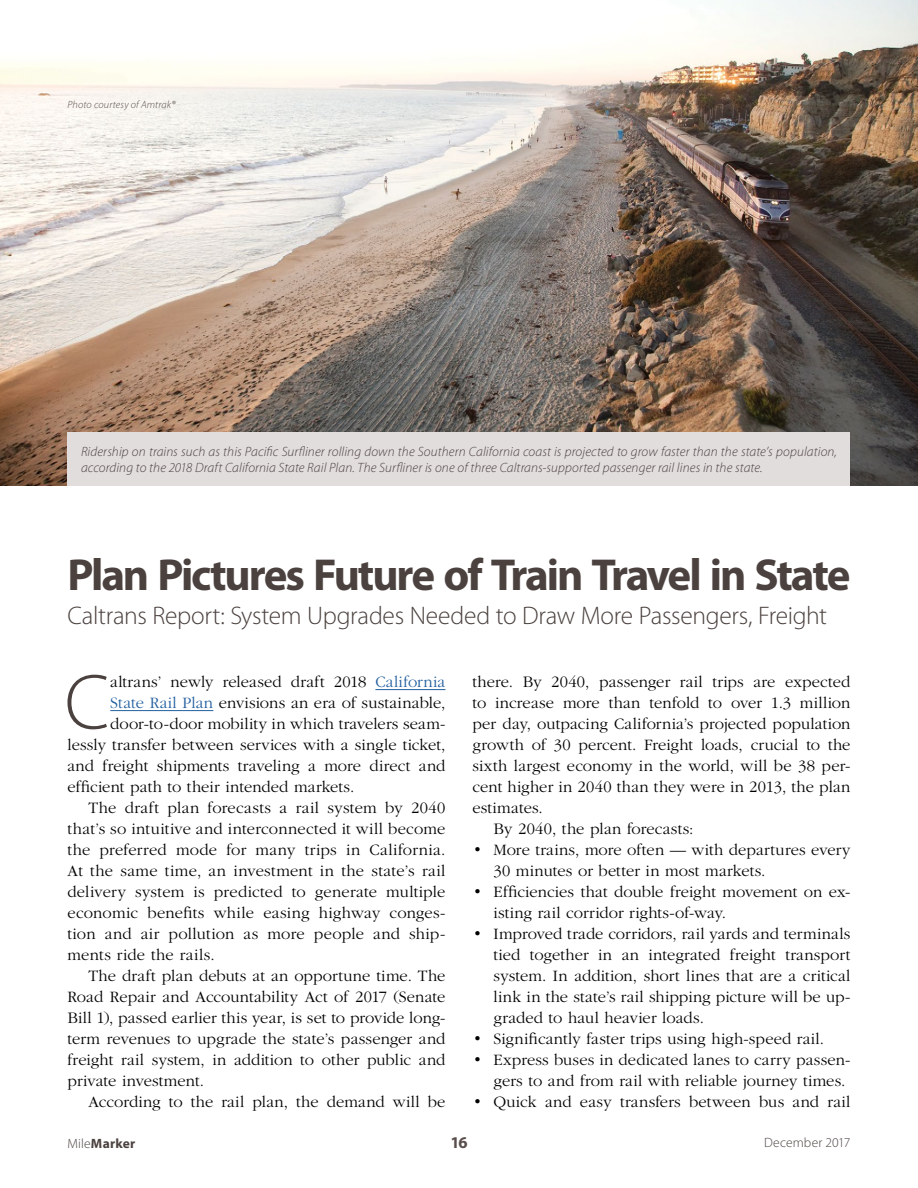
<style>
.page{position:relative;width:918px;height:1188px;background:#fff}
.page>*{position:absolute;margin:0;border:0;box-sizing:border-box;transform-origin:0 0}
.body__first_paragrap{font:300 78.75px "Myriad Pro";color:#4b423f}
.Story_Headers{font:700 45px "Myriad Pro";letter-spacing:-.045em;color:#4b423f}
.Deck{font:300 25.5px "Myriad Pro";letter-spacing:-.01em;color:#4b423f}
.body{font:300 16.5px/21px "ITC Garamond Std";letter-spacing:.01em;color:#000;text-align:justify}
.body__first_paragrap-2{font:300 16.5px "ITC Garamond Std";letter-spacing:.005em;color:#000}
.body__first_paragrap-3{font:300 16.5px "ITC Garamond Std";letter-spacing:.015em;color:#215e9e}
.t1{font:700 16.5px "Myriad Pro";color:#594e4b}
.t2{font:italic 300 13.5px/16.5px "Myriad Pro";letter-spacing:.005em;color:#4b423f}
.t3{font:300 13.5px "Myriad Pro";letter-spacing:.01em;color:#4b423f}
.t4{font:700 13.5px "Myriad Pro";letter-spacing:.02em;color:#4b423f}
.t5{font:italic 300 10.5px "Myriad Pro";letter-spacing:.015em;color:#594e4b}
.s1{color:#215e9e}
.s2{font-weight:300}
</style>
<div class="page">
<hr style="left:375px;top:689px;width:70px;height:1px;background:#215e9e">
<hr style="left:110px;top:710px;width:103px;height:1px;background:#215e9e">
<img style="left:0;top:0;width:918px;height:486px">
<div style="left:68px;top:432px;width:782px;height:54px;background:#e1dddc"></div>
<p class="t5" style="left:68px;top:99px;width:109px">Photo courtesy of Amtrak®</p>
<p class="t2" style="left:81px;top:444px;width:758px">Ridership on trains such as this Pacific Surfliner rolling down the Southern California coast is projected to grow faster than the state’s population, according to the 2018 Draft California State Rail Plan. The Surfliner is one of three Caltrans-supported passenger rail lines in the state.</p>
<p class="Story_Headers" style="left:68px;top:549px;width:785px">Plan Pictures Future of Train Travel in State</p>
<p class="Deck" style="left:68px;top:601px;width:761px">Caltrans Report: System Upgrades Needed to Draw More Passengers, Freight</p>
<p class="body__first_paragrap" style="left:65px;top:659px;width:46px">C</p>
<p class="body__first_paragrap-2" style="left:110px;top:673px;width:257px">altrans’ newly released draft 2018</p>
<p class="body__first_paragrap-3" style="left:375px;top:673px;width:72px">California</p>
<p class="body__first_paragrap-2" style="left:110px;top:694px;width:337px"><span class="s1">State Rail Plan</span> envisions an era of sustainable,</p>
<p class="body__first_paragrap-2" style="left:110px;top:715px;width:337px">door-to-door mobility in which travelers seam-</p>
<p class="body__first_paragrap-2" style="left:68px;top:736px;width:380px">lessly transfer between services with a single ticket,</p>
<p class="body__first_paragrap-2" style="left:68px;top:757px;width:379px">and freight shipments traveling a more direct and</p>
<p class="body__first_paragrap-2" style="left:68px;top:778px;width:288px">efficient path to their intended markets.</p>
<p class="body" style="left:68px;top:797px;width:380px;text-indent:21px">The draft plan forecasts a rail system by 2040 that’s so intuitive and interconnected it will become the preferred mode for many trips in California.<br>At the same time, an investment in the state’s rail delivery system is predicted to generate multiple economic benefits while easing highway conges&shy;tion and air pollution as more people and ship&shy;ments ride the rails.</p>
<p class="body" style="left:68px;top:965px;width:380px;text-indent:21px">The draft plan debuts at an opportune time. The Road Repair and Accountability Act of 2017 (Senate Bill 1), passed earlier this year, is set to provide long&shy;term revenues to upgrade the state’s passenger and freight rail system, in addition to other public and private investment.</p>
<p class="body" style="left:89px;top:1091px;width:358px">According to the rail plan, the demand will be</p>
<p class="body" style="left:472px;top:671px;width:380px">there. By 2040, passenger rail trips are expected to increase more than tenfold to over 1.3 million per day, outpacing California’s projected population growth of 30 percent. Freight loads, crucial to the sixth largest economy in the world, will be 38 per&shy;cent higher in 2040 than they were in 2013, the plan estimates.</p>
<p class="body" style="left:494px;top:818px;width:201px">By 2040, the plan forecasts:</p>
<p class="body" style="left:493px;top:839px;width:358px;text-indent:-21px">• More trains, more often — with departures every<br>30 minutes or better in most markets.</p>
<p class="body" style="left:493px;top:881px;width:359px;text-indent:-21px">• Efficiencies that double freight movement on ex&shy;isting rail corridor rights-of-way.</p>
<p class="body" style="left:493px;top:923px;width:359px;text-indent:-21px">• Improved trade corridors, rail yards and terminals tied together in an integrated freight transport system. In addition, short lines that are a critical link in the state’s rail shipping picture will be up&shy;graded to haul heavier loads.</p>
<p class="body" style="left:472px;top:1028px;width:353px">• Significantly faster trips using high-speed rail.</p>
<p class="body" style="left:472px;top:1049px;width:380px;text-align:right">• Express buses in dedicated lanes to carry passen&shy;gers to and from rail with reliable journey times.</p>
<p class="body" style="left:472px;top:1091px;width:380px">• Quick and easy transfers between bus and rail</p>
<p class="t4" style="left:68px;top:1135px;width:69px"><span class="s2">Mile</span>Marker</p>
<p class="t1" style="left:450px;top:1133px;width:19px">16</p>
<p class="t3" style="left:764px;top:1135px;width:88px">December 2017</p>
</div>
